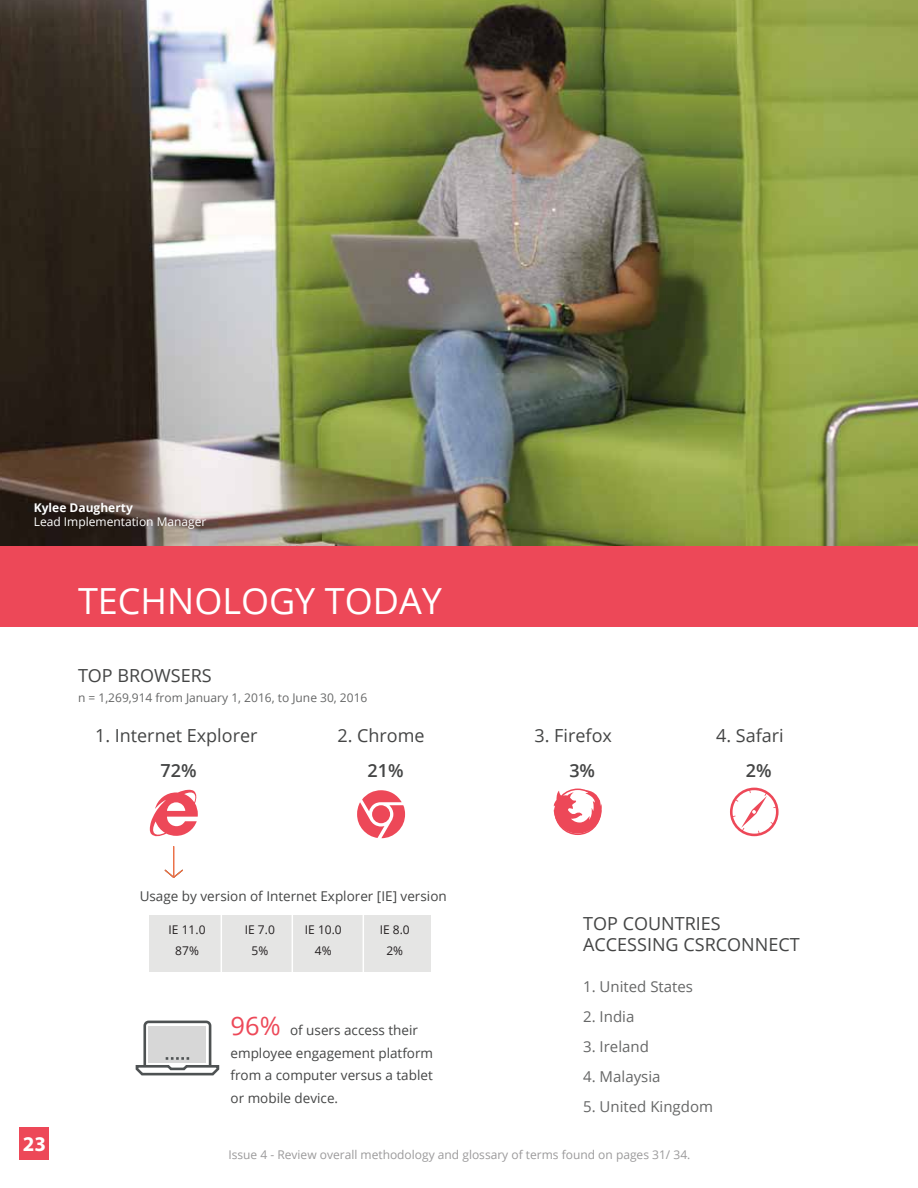
<style>
.page{position:relative;width:918px;height:1188px;background:#fff}
.page>*{position:absolute;margin:0;border:0;box-sizing:border-box;transform-origin:0 0}
.t1{font:36px "Open Sans";color:#fff}
.t2{font:700 21px "Myriad Pro";color:#fff}
.t3{font:18px/21px "Open Sans";color:#444545}
.t4{font:600 18px "Open Sans";color:#444545}
.t5{font:15px "Open Sans";color:#666767}
.t6{font:13.5px/22.5px "Open Sans";color:#444545}
.t7{font:12px "Open Sans";color:#9b9a9b}
.t8{font:12px "Open Sans";color:#666767}
.t9{font:12px/21px "Open Sans";color:#231f20;text-align:center}
.t10{font:12px "Open Sans";color:#fff}
.t11{font:700 12px "Open Sans";color:#fff}
.s1{font-size:25.5px;color:#ed4858}
</style>
<div class="page">
<img style="left:0;top:0;width:918px;height:546px">
<svg style="left:135px;top:1020px;width:85px;height:56px"></svg>
<div style="left:150px;top:915px;width:281px;height:57px;background:#e5e5e4"></div>
<hr style="left:221px;top:911px;width:1px;height:71px;background:#fff">
<hr style="left:292px;top:911px;width:1px;height:71px;background:#fff">
<hr style="left:363px;top:911px;width:1px;height:71px;background:#fff">
<svg style="left:165px;top:870px;width:18px;height:8px"></svg>
<hr style="left:173px;top:846px;width:1px;height:32px;background:#eb7447">
<svg style="left:357px;top:790px;width:48px;height:48px"></svg>
<div style="left:372px;top:805px;width:18px;height:18px;background:#ed4858;border-radius:50%"></div>
<svg style="left:554px;top:790px;width:48px;height:44px"></svg>
<svg style="left:150px;top:790px;width:48px;height:47px"></svg>
<svg style="left:730px;top:788px;width:49px;height:48px"></svg>
<div style="left:0;top:546px;width:918px;height:81px;background:#ed4858"></div>
<div style="left:19px;top:1127px;width:30px;height:33px;background:#ed4858"></div>
<p class="t11" style="left:34px;top:499px;width:101px">Kylee Daugherty</p>
<p class="t10" style="left:34px;top:513px;width:174px">Lead Implementation Manager</p>
<h1 class="t1" style="left:78px;top:577px;width:365px">TECHNOLOGY TODAY</h1>
<h3 class="t3" style="left:78px;top:665px;width:135px">TOP BROWSERS</h3>
<p class="t8" style="left:78px;top:689px;width:291px">n = 1,269,914 from January 1, 2016, to June 30, 2016</p>
<h3 class="t3" style="left:95px;top:724px;width:164px">1. Internet Explorer</h3>
<h3 class="t3" style="left:337px;top:724px;width:89px">2. Chrome</h3>
<h3 class="t3" style="left:535px;top:724px;width:79px">3. Firefox</h3>
<h3 class="t3" style="left:716px;top:724px;width:69px">4. Safari</h3>
<h3 class="t4" style="left:161px;top:758px;width:38px">72%</h3>
<h3 class="t4" style="left:368px;top:758px;width:38px">21%</h3>
<h3 class="t4" style="left:569px;top:758px;width:27px">3%</h3>
<h3 class="t4" style="left:746px;top:758px;width:27px">2%</h3>
<h2 class="t2" style="left:23px;top:1131px;width:25px">23</h2>
<p class="t6" style="left:140px;top:885px;width:309px">Usage by version of Internet Explorer [IE] version</p>
<h3 class="t3" style="left:583px;top:913px;width:218px">TOP COUNTRIES<br>ACCESSING CSRCONNECT</h3>
<p class="t5" style="left:583px;top:977px;width:111px">1. United States</p>
<p class="t5" style="left:583px;top:1007px;width:53px">2. India</p>
<p class="t5" style="left:583px;top:1037px;width:67px">3. Ireland</p>
<p class="t5" style="left:583px;top:1067px;width:79px">4. Malaysia</p>
<p class="t5" style="left:583px;top:1097px;width:131px">5. United Kingdom</p>
<p class="t7" style="left:228px;top:1147px;width:463px">Issue 4 - Review overall methodology and glossary of terms found on pages 31/ 34.</p>
<p class="t9" style="left:169px;top:918px;width:38px">IE 11.0<br>87%</p>
<p class="t9" style="left:245px;top:918px;width:32px">IE 7.0<br>5%</p>
<p class="t9" style="left:305px;top:918px;width:38px">IE 10.0<br>4%</p>
<p class="t9" style="left:380px;top:918px;width:32px">IE 8.0<br>2%</p>
<p class="t6" style="left:231px;top:1019px;width:204px"><span class="s1">96%</span> of users access their employee engagement platform from a computer versus a tablet or mobile device.</p>
</div>
